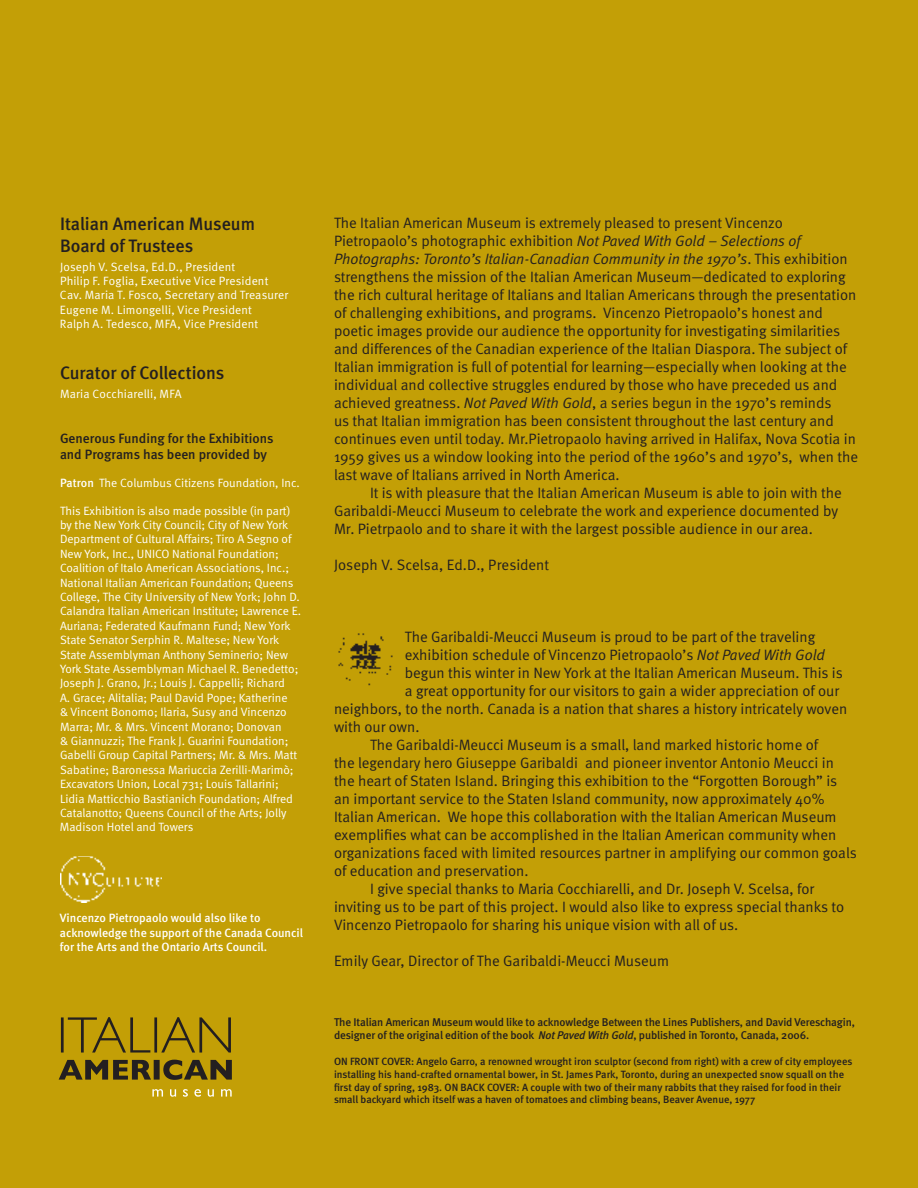
<style>
.page{position:relative;width:918px;height:1188px;background:#c39f06}
.page>*{position:absolute;margin:0;border:0;box-sizing:border-box;transform-origin:0 0}
.t1{font:500 18px/21.6px "Meta";color:#231f20}
.t2{font:15px/18px "Meta Normal";color:#231f20}
.t3{font:500 13.5px/16.2px "Meta";color:#231f20}
.t4{font:12px/14.4px "Meta Normal";color:#fff}
.t5{font:500 12px/14.4px "Meta";color:#fff}
.t6{font:500 11.25px/13.5px "Meta";letter-spacing:-.01em;color:#231f20}
.t7{font:500 10.5px/12.6px "Meta";color:#231f20}
.s1{font-family:"Meta";font-weight:500}
.s2{font-style:italic}
</style>
<div class="page">
<svg style="left:152px;top:1089px;width:80px;height:8px"></svg>
<svg style="left:61px;top:1017px;width:170px;height:36px"></svg>
<svg style="left:59px;top:1060px;width:173px;height:20px"></svg>
<img style="left:60px;top:856px;width:101px;height:47px">
<img style="left:338px;top:633px;width:55px;height:53px">
<p class="t1" style="left:60px;top:215px;width:197px">Italian American Museum<br>Board of Trustees</p>
<p class="t4" style="left:60px;top:261px;width:230px">Joseph V. Scelsa, Ed.D., President<br>Philip F. Foglia, Executive Vice President Cav. Maria T. Fosco, Secretary and Treasurer Eugene M. Limongelli, Vice President<br>Ralph A. Tedesco, MFA, Vice President</p>
<p class="t1" style="left:60px;top:364px;width:166px">Curator of Collections</p>
<p class="t4" style="left:60px;top:387px;width:123px">Maria Cocchiarelli, MFA</p>
<p class="t3" style="left:60px;top:431px;width:215px">Generous Funding for the Exhibitions and Programs has been provided by</p>
<p class="t4" style="left:60px;top:477px;width:241px"><span class="s1">Patron</span> The Columbus Citizens Foundation, Inc.</p>
<p class="t4" style="left:60px;top:504px;width:243px">This Exhibition is also made possible (in part) by the New York City Council; City of New York Department of Cultural Affairs; Tiro A Segno of New York, Inc., UNICO National Foundation; Coalition of Italo American Associations, Inc.; National Italian American Foundation; Queens College, The City University of New York; John D.<br>Calandra Italian American Institute; Lawrence E.<br>Auriana; Federated Kaufmann Fund; New York State Senator Serphin R. Maltese; New York State Assemblyman Anthony Seminerio; New York State Assemblyman Michael R. Benedetto; Joseph J. Grano, Jr.; Louis J. Cappelli; Richard<br>A. Grace; Alitalia; Paul David Pope; Katherine<br>&amp; Vincent Bonomo; Ilaria, Susy and Vincenzo Marra; Mr. &amp; Mrs. Vincent Morano; Donovan<br>&amp; Giannuzzi; The Frank J. Guarini Foundation; Gabelli Group Capital Partners; Mr. &amp; Mrs. Matt Sabatine; Baronessa Mariuccia Zerilli-Marimò; Excavators Union, Local 731; Louis Tallarini; Lidia Matticchio Bastianich Foundation; Alfred Catalanotto; Queens Council of the Arts; Jolly Madison Hotel and Towers</p>
<p class="t5" style="left:60px;top:912px;width:244px">Vincenzo Pietropaolo would also like to acknowledge the support of the Canada Council for the Arts and the Ontario Arts Council.</p>
<p class="t2" style="left:334px;top:215px;width:526px">The Italian American Museum is extremely pleased to present Vincenzo Pietropaolo’s photographic exhibition <span class="s2">Not Paved With Gold – Selections of Photographs: Toronto’s Italian-Canadian Community in the 1970’s</span>. This exhibition strengthens the mission of the Italian American Museum—dedicated to exploring the rich cultural heritage of Italians and Italian Americans through the presentation of challenging exhibitions, and programs. Vincenzo Pietropaolo’s honest and poetic images provide our audience the opportunity for investigating similarities and differences of the Canadian experience of the Italian Diaspora. The subject of Italian immigration is full of potential for learning—especially when looking at the individual and collective struggles endured by those who have preceded us and achieved greatness. <span class="s2">Not Paved With Gold</span>, a series begun in the 1970’s reminds<br>us that Italian immigration has been consistent throughout the last century and continues even until today. Mr.Pietropaolo having arrived in Halifax, Nova Scotia in 1959 gives us a window looking into the period of the 1960’s and 1970’s, when the last wave of Italians arrived in North America.</p>
<p class="t2" style="left:334px;top:485px;width:509px;text-indent:36px">It is with pleasure that the Italian American Museum is able to join with the<br>Garibaldi-Meucci Museum to celebrate the work and experience documented by<br>Mr. Pietrpaolo and to share it with the largest possible audience in our area.</p>
<p class="t2" style="left:334px;top:557px;width:217px">Joseph V. Scelsa, Ed.D., President</p>
<p class="t2" style="left:405px;top:629px;width:412px">The Garibaldi-Meucci Museum is proud to be part of the traveling</p>
<p class="t2" style="left:405px;top:647px;width:422px">exhibition schedule of Vincenzo Pietropaolo’s <span class="s2">Not Paved With Gold</span></p>
<p class="t2" style="left:405px;top:665px;width:439px">begun this winter in New York at the Italian American Museum. This is</p>
<p class="t2" style="left:405px;top:683px;width:436px">a great opportunity for our visitors to gain a wider appreciation of our</p>
<p class="t2" style="left:334px;top:701px;width:515px">neighbors, to the north. Canada is a nation that shares a history intricately woven</p>
<p class="t2" style="left:334px;top:719px;width:87px">with our own.</p>
<p class="t2" style="left:370px;top:737px;width:450px">The Garibaldi-Meucci Museum is a small, land marked historic home of</p>
<p class="t2" style="left:334px;top:755px;width:502px">the legendary hero Giuseppe Garibaldi and pioneer inventor Antonio Meucci in</p>
<p class="t2" style="left:334px;top:773px;width:505px">the heart of Staten Island. Bringing this exhibition to the “Forgotten Borough” is</p>
<p class="t2" style="left:334px;top:791px;width:492px">an important service to the Staten Island community, now approximately 40%</p>
<p class="t2" style="left:334px;top:809px;width:504px">Italian American. We hope this collaboration with the Italian American Museum</p>
<p class="t2" style="left:334px;top:827px;width:504px">exemplifies what can be accomplished in the Italian American community when</p>
<p class="t2" style="left:334px;top:845px;width:524px">organizations faced with limited resources partner in amplifying our common goals</p>
<p class="t2" style="left:334px;top:863px;width:196px">of education and preservation.</p>
<p class="t2" style="left:370px;top:881px;width:446px">I give special thanks to Maria Cocchiarelli, and Dr. Joseph V. Scelsa, for</p>
<p class="t2" style="left:334px;top:899px;width:512px">inviting us to be part of this project. I would also like to express special thanks to</p>
<p class="t2" style="left:334px;top:917px;width:406px">Vincenzo Pietropaolo for sharing his unique vision with all of us.</p>
<p class="t2" style="left:334px;top:953px;width:337px">Emily Gear, Director of The Garibaldi-Meucci Museum</p>
<p class="t6" style="left:334px;top:1016px;width:522px">The Italian American Museum would like to acknowledge Between the Lines Publishers, and David Vereschagin, designer of the original edition of the book <span class="s2">Not Paved With Gold</span>, published in Toronto, Canada, 2006.</p>
<p class="t7" style="left:334px;top:1057px;width:520px">ON FRONT COVER: Angelo Garro, a renowned wrought iron sculptor (second from right) with a crew of city employees installing his hand-crafted ornamental bower, in St. James Park, Toronto, during an unexpected snow squall on the first day of spring, 1983. ON BACK COVER: A couple with two of their many rabbits that they raised for food in their small backyard which itself was a haven of tomatoes and climbing beans, Beaver Avenue, 1977</p>
</div>
